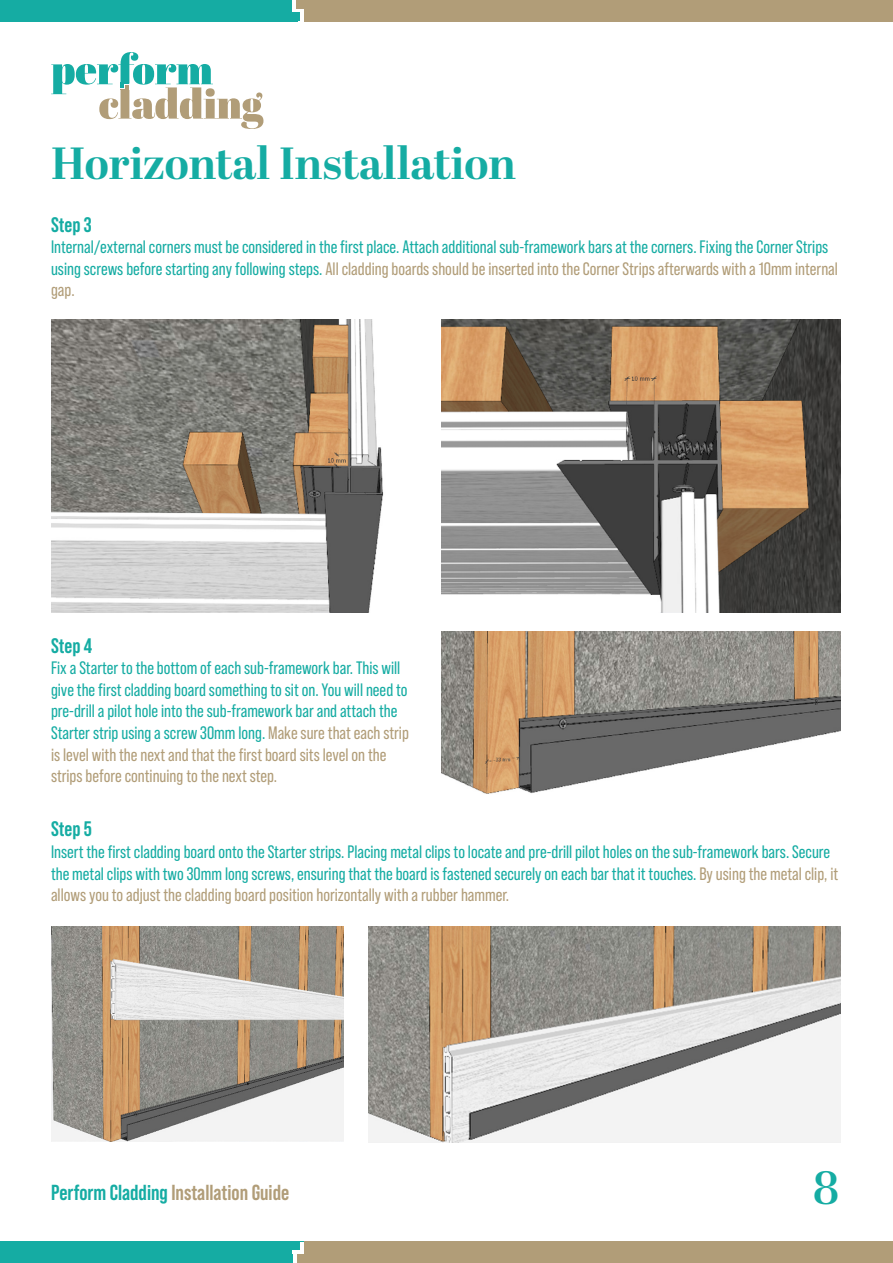
<style>
.page{position:relative;width:893px;height:1263px;background:#fff}
.page>*{position:absolute;margin:0;border:0;box-sizing:border-box;transform-origin:0 0}
.t1{font:600 46.5px "Abril Display";color:#15aca3}
.t2{font:700 45px "Abril Display";color:#15aca3}
.t3{font:700 21.75px "Bebas Neue Pro";color:#b19d78}
.t4{font:700 21px "Bebas Neue Pro";color:#15aca3}
.t5{font:18px/21.6px "Bebas Neue Pro";color:#15aca3}
.s1{color:#b19d78}
.s2{color:#15aca3}
</style>
<div class="page">
<svg style="left:51px;top:52px;width:212px;height:77px"></svg>
<img style="left:51px;top:320px;width:333px;height:292px">
<img style="left:442px;top:320px;width:399px;height:292px">
<img style="left:442px;top:631px;width:399px;height:163px">
<img style="left:51px;top:927px;width:292px;height:214px">
<img style="left:368px;top:927px;width:472px;height:215px">
<div style="left:302px;top:1242px;width:591px;height:21px;background:#b19d78"></div>
<div style="left:0;top:1242px;width:303px;height:21px;background:#15aca3"></div>
<div style="left:297px;top:1254px;width:16px;height:9px;background:#b19d78"></div>
<svg style="left:300px;top:1242px;width:4px;height:8px"></svg>
<hr style="left:293px;top:1250px;width:11px;height:4px;background:#fff">
<hr style="left:293px;top:1253px;width:4px;height:10px;background:#fff">
<div style="left:300px;top:0;width:593px;height:21px;background:#b19d78"></div>
<div style="left:0;top:0;width:300px;height:21px;background:#15aca3"></div>
<hr style="left:300px;top:11px;width:4px;height:10px;background:#fff">
<svg style="left:293px;top:0;width:11px;height:12px"></svg>
<h2 class="t2" style="left:51px;top:132px;width:467px">Horizontal Installation</h2>
<p class="t4" style="left:51px;top:212px;width:42px">Step 3</p>
<p class="t5" style="left:51px;top:236px;width:788px">Internal/external corners must be considered in the first place. Attach additional sub-framework bars at the corners. Fixing the Corner Strips using screws before starting any following steps. <span class="s1">All cladding boards should be inserted into the Corner Strips afterwards with a 10mm internal gap.</span></p>
<p class="t4" style="left:51px;top:633px;width:43px">Step 4</p>
<p class="t5" style="left:51px;top:657px;width:359px">Fix a Starter to the bottom of each sub-framework bar. This will give the first cladding board something to sit on. You will need to pre-drill a pilot hole into the sub-framework bar and attach the Starter strip using a screw 30mm long. <span class="s1">Make sure that each strip is level with the next and that the first board sits level on the strips before continuing to the next step.</span></p>
<p class="t4" style="left:51px;top:817px;width:42px">Step 5</p>
<p class="t5" style="left:51px;top:841px;width:789px">Insert the first cladding board onto the Starter strips. Placing metal clips to locate and pre-drill pilot holes on the sub-framework bars. Secure the metal clips with two 30mm long screws, ensuring that the board is fastened securely on each bar that it touches. <span class="s1">By using the metal clip, it allows you to adjust the cladding board position horizontally with a rubber hammer.</span></p>
<p class="t3" style="left:51px;top:1180px;width:240px"><span class="s2">Perform Cladding</span> Installation Guide</p>
<h1 class="t1" style="left:813px;top:1156px;width:27px">8</h1>
</div>
